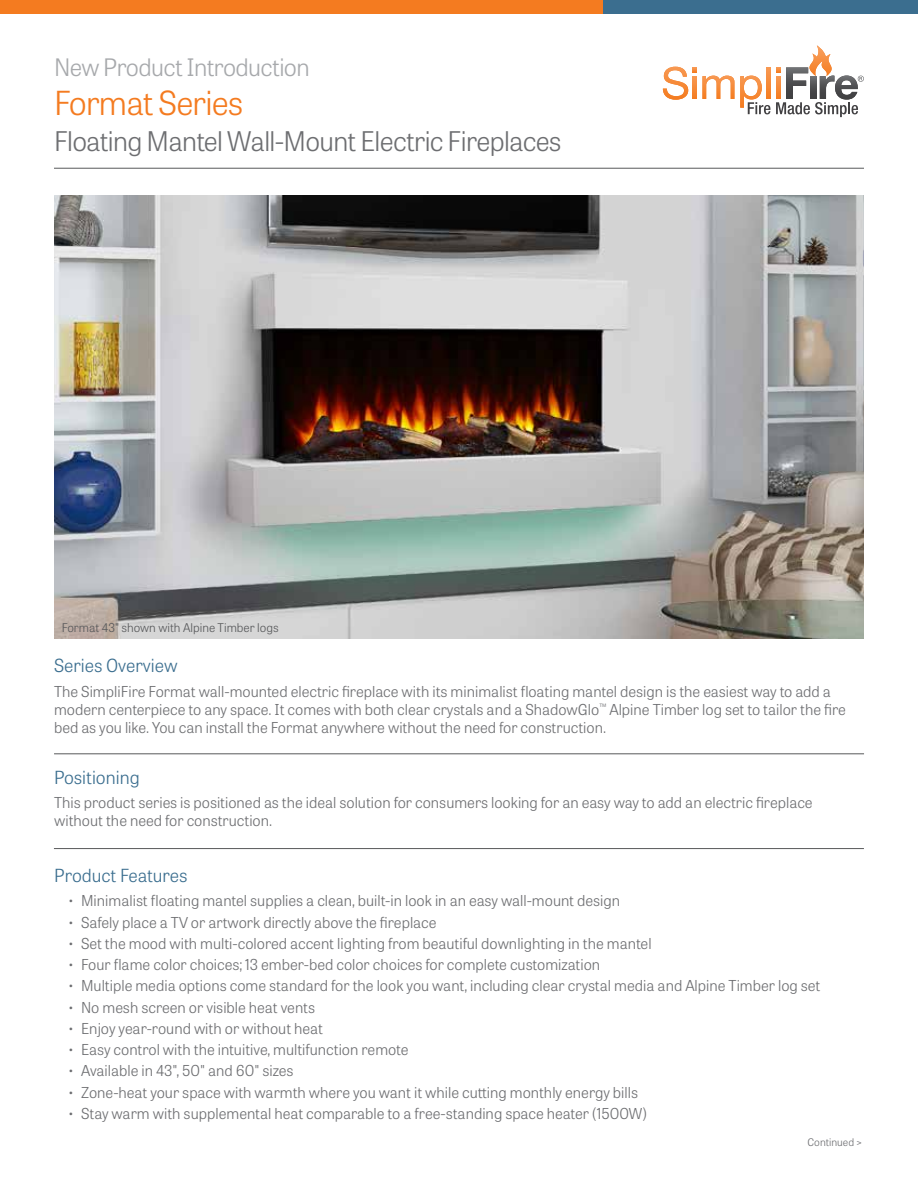
<style>
.page{position:relative;width:918px;height:1188px;background:#fff}
.page>*{position:absolute;margin:0;border:0;box-sizing:border-box;transform-origin:0 0}
.t1{font:300 33px "Tablet Gothic";letter-spacing:-.025em;color:#f47b20}
.t2{font:300 27px "Tablet Gothic";letter-spacing:-.025em;color:#6d6e71}
.t3{font:300 24px "Tablet Gothic";letter-spacing:-.025em;color:#a7a9ac}
.t4{font:300 18px "Tablet Gothic";color:#3b6e8f}
.t5{font:300 15px/18px "Tablet Gothic";color:#6d6e71}
.t6{font:300 12px "Tablet Gothic";color:#58595b}
.t7{font:300 10.5px "Tablet Gothic";color:#6d6e71}
</style>
<div class="page">
<div style="left:0;top:0;width:918px;height:14px;background:#3b6e8f"></div>
<div style="left:0;top:0;width:603px;height:14px;background:#f47b20"></div>
<svg style="left:663px;top:67px;width:71px;height:33px"></svg>
<svg style="left:740px;top:76px;width:30px;height:38px"></svg>
<svg style="left:766px;top:67px;width:4px;height:32px"></svg>
<svg style="left:776px;top:45px;width:88px;height:72px"></svg>
<hr style="left:54px;top:168px;width:810px;height:1px;background:#58595b">
<img style="left:54px;top:196px;width:810px;height:443px">
<hr style="left:54px;top:753px;width:810px;height:1px;background:#58595b">
<hr style="left:54px;top:848px;width:810px;height:1px;background:#58595b">
<h3 class="t3" style="left:54px;top:51px;width:257px">New Product Introduction</h3>
<h1 class="t1" style="left:54px;top:81px;width:191px">Format Series</h1>
<h2 class="t2" style="left:54px;top:123px;width:509px">Floating Mantel Wall-Mount Electric Fireplaces</h2>
<p class="t6" style="left:62px;top:620px;width:219px">Format 43" shown with Alpine Timber logs</p>
<p class="t4" style="left:54px;top:654px;width:125px">Series Overview</p>
<p class="t5" style="left:54px;top:682px;width:793px">The SimpliFire Format wall-mounted electric fireplace with its minimalist floating mantel design is the easiest way to add a modern centerpiece to any space. It comes with both clear crystals and a ShadowGlo<sup>™</sup> Alpine Timber log set to tailor the fire bed as you like. You can install the Format anywhere without the need for construction.</p>
<p class="t4" style="left:54px;top:765px;width:87px">Positioning</p>
<p class="t5" style="left:54px;top:793px;width:760px">This product series is positioned as the ideal solution for consumers looking for an easy way to add an electric fireplace without the need for construction.</p>
<p class="t4" style="left:54px;top:863px;width:135px">Product Features</p>
<p class="t5" style="left:68px;top:891px;width:554px">• Minimalist floating mantel supplies a clean, built-in look in an easy wall-mount design</p>
<p class="t5" style="left:68px;top:913px;width:370px">• Safely place a TV or artwork directly above the fireplace</p>
<p class="t5" style="left:68px;top:934px;width:586px">• Set the mood with multi-colored accent lighting from beautiful downlighting in the mantel</p>
<p class="t5" style="left:68px;top:955px;width:534px">• Four flame color choices; 13 ember-bed color choices for complete customization</p>
<p class="t5" style="left:68px;top:976px;width:754px">• Multiple media options come standard for the look you want, including clear crystal media and Alpine Timber log set</p>
<p class="t5" style="left:68px;top:998px;width:249px">• No mesh screen or visible heat vents</p>
<p class="t5" style="left:68px;top:1019px;width:257px">• Enjoy year-round with or without heat</p>
<p class="t5" style="left:68px;top:1040px;width:342px">• Easy control with the intuitive, multifunction remote</p>
<p class="t5" style="left:68px;top:1061px;width:228px">• Available in 43", 50" and 60" sizes</p>
<p class="t5" style="left:68px;top:1083px;width:572px">• Zone-heat your space with warmth where you want it while cutting monthly energy bills</p>
<p class="t5" style="left:68px;top:1104px;width:581px">• Stay warm with supplemental heat comparable to a free-standing space heater (1500W)</p>
<p class="t7" style="left:808px;top:1135px;width:56px">Continued &gt;</p>
</div>
